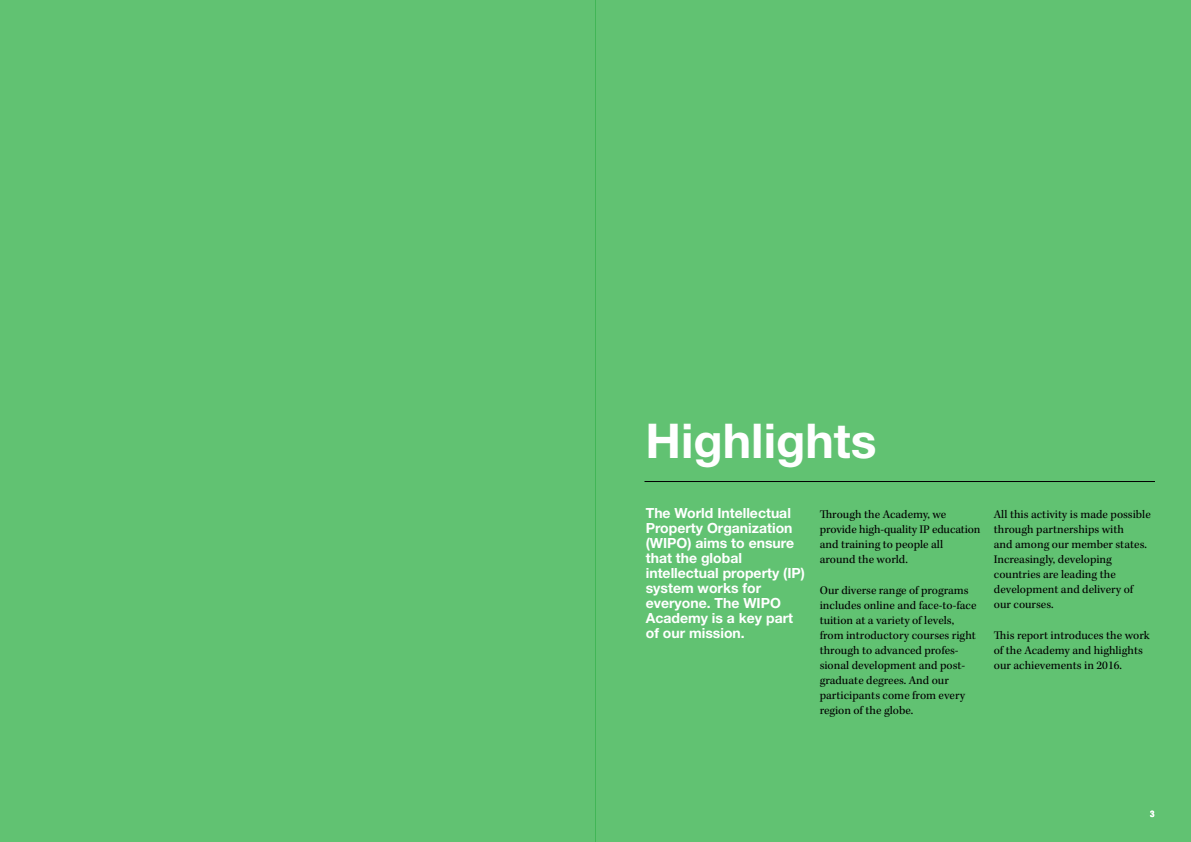
<style>
.page{position:relative;width:1191px;height:842px;background:#fff}
.page>*{position:absolute;margin:0;border:0;box-sizing:border-box;transform-origin:0 0}
.t1{font:700 48px "Helvetica Neue LT Std";color:#fff}
.t2{font:700 14px/15px "Helvetica Neue LT Std";color:#fff}
.t3{font:12px/15px "Kepler Std";color:#000}
.t4{font:700 condensed 9px "Helvetica Neue LT Std";color:#fff}
</style>
<div class="page">
<div style="left:595px;top:0;width:596px;height:842px;background:#61c272"></div>
<div style="left:0;top:0;width:595px;height:842px;background:#61c272"></div>
<hr style="left:644px;top:481px;width:511px;height:1px;background:#000">
<h1 class="t1" style="left:645px;top:411px;width:232px">Highlights</h1>
<p class="t2" style="left:646px;top:505px;width:161px">The World Intellectual<br>Property Organization (WIPO) aims to ensure that the global intellectual property (IP) system works for everyone. The WIPO<br>Academy is a key part of our mission.</p>
<p class="t3" style="left:819px;top:508px;width:162px">Through the Academy, we provide high-quality IP education and training to people all around the world.</p>
<p class="t3" style="left:819px;top:584px;width:158px">Our diverse range of programs includes online and face-to-face tuition at a variety of levels, from introductory courses right through to advanced profes&shy;sional development and post&shy;graduate degrees. And our participants come from every region of the globe.</p>
<p class="t3" style="left:994px;top:508px;width:158px">All this activity is made possible through partnerships with<br>and among our member states.<br>Increasingly, developing countries are leading the development and delivery of our courses.</p>
<p class="t3" style="left:994px;top:629px;width:157px">This report introduces the work of the Academy and highlights our achievements in 2016.</p>
<p class="t4" style="left:1150px;top:808px;width:6px">3</p>
</div>
